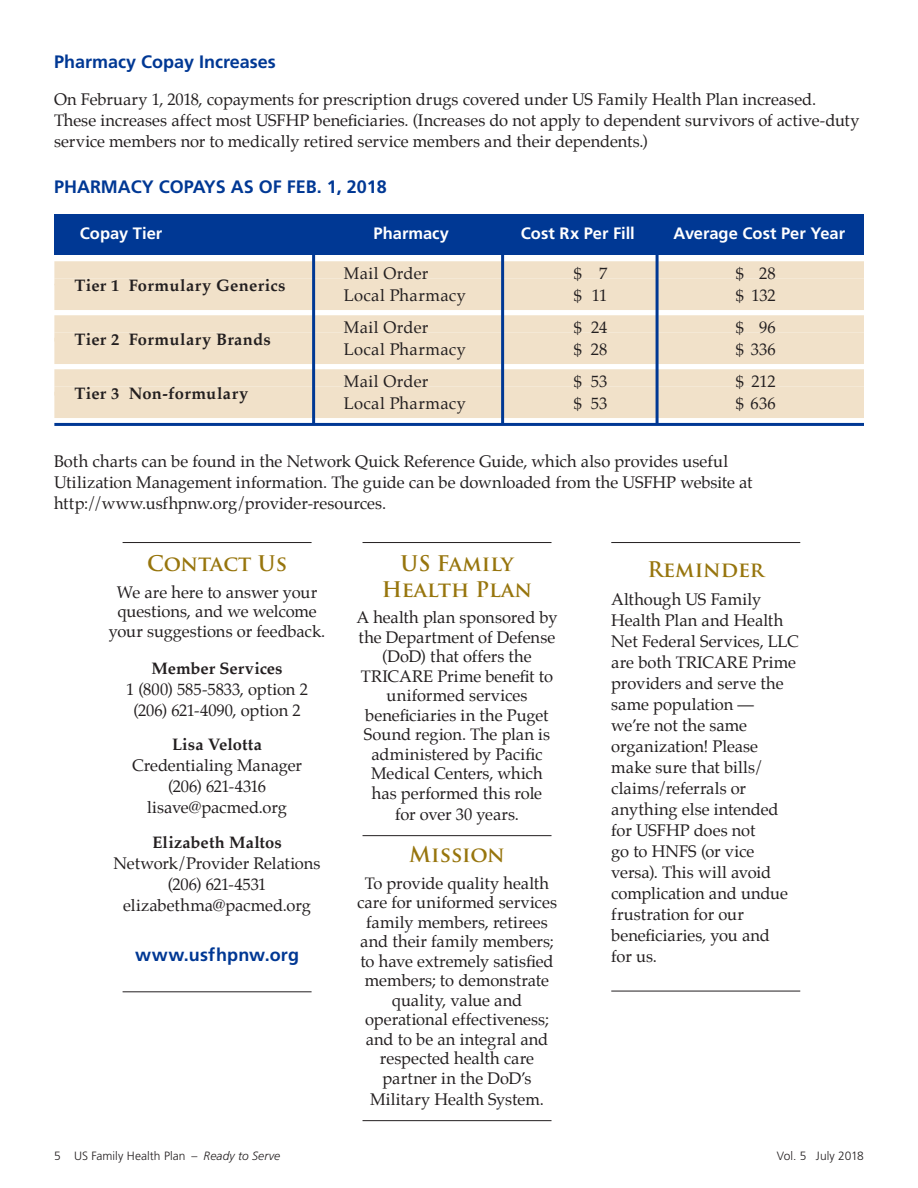
<style>
.page{position:relative;width:918px;height:1188px;background:#fff}
.page>*{position:absolute;margin:0;border:0;box-sizing:border-box;transform-origin:0 0}
.SUB_Gold_12_pt{font:700 21px/25.5px "Trajan Pro";color:#97750d;text-align:center}
.SUB_Sans_Italic_BLUE{font:700 18px "Frutiger";color:#003894}
.TEXT_BASIC{font:700 18px "Frutiger";letter-spacing:.01em;color:#003894}
.BODY_11_14{font:16.5px/21px "Palatino";letter-spacing:-.005em;color:#231f20;text-align:center}
.CHART_HORIZ_Light{font:16.5px "Palatino";letter-spacing:.02em;color:#231f20}
.CHART_HORIZ_Light-2{font:700 16.5px "Palatino";letter-spacing:.025em;color:#231f20}
.BODY_11_14-2{font:700 16.5px "Frutiger";color:#fff}
.BODY_11_14-3{font:700 16.5px "Palatino";letter-spacing:.005em;color:#231f20}
.t1{font:300 12px "Frutiger";letter-spacing:.005em;color:#231f20}
.s1{font-weight:700}
.s2{font-style:italic}
</style>
<div class="page">
<hr style="left:363px;top:835px;width:189px;height:1px;background:#231f20">
<hr style="left:363px;top:1120px;width:189px;height:1px;background:#231f20">
<hr style="left:363px;top:542px;width:189px;height:1px;background:#231f20">
<hr style="left:611px;top:542px;width:189px;height:1px;background:#231f20">
<hr style="left:611px;top:991px;width:189px;height:1px;background:#231f20">
<hr style="left:123px;top:542px;width:189px;height:1px;background:#231f20">
<hr style="left:123px;top:991px;width:189px;height:1px;background:#231f20">
<div style="left:54px;top:214px;width:810px;height:41px;background:#003894"></div>
<div style="left:54px;top:261px;width:810px;height:18px;background:#f1e1c9"></div>
<div style="left:54px;top:279px;width:810px;height:6px;background:#f1e1c9"></div>
<div style="left:54px;top:284px;width:810px;height:17px;background:#f1e1c9"></div>
<div style="left:54px;top:301px;width:810px;height:9px;background:#f1e1c9"></div>
<div style="left:54px;top:315px;width:810px;height:18px;background:#f1e1c9"></div>
<div style="left:54px;top:333px;width:810px;height:9px;background:#f1e1c9"></div>
<div style="left:54px;top:338px;width:810px;height:17px;background:#f1e1c9"></div>
<div style="left:54px;top:355px;width:810px;height:9px;background:#f1e1c9"></div>
<div style="left:54px;top:369px;width:810px;height:18px;background:#f1e1c9"></div>
<div style="left:54px;top:387px;width:810px;height:9px;background:#f1e1c9"></div>
<div style="left:54px;top:392px;width:810px;height:17px;background:#f1e1c9"></div>
<div style="left:54px;top:409px;width:810px;height:9px;background:#f1e1c9"></div>
<hr style="left:312px;top:253px;width:3px;height:171px;background:#003894">
<hr style="left:501px;top:253px;width:3px;height:171px;background:#003894">
<hr style="left:656px;top:253px;width:3px;height:171px;background:#003894">
<hr style="left:54px;top:423px;width:810px;height:3px;background:#003894">
<p class="SUB_Sans_Italic_BLUE" style="left:54px;top:51px;width:223px">Pharmacy Copay Increases</p>
<p class="BODY_11_14" style="left:54px;top:89px;width:807px;text-align:left">On February 1, 2018, copayments for prescription drugs covered under US Family Health Plan increased.<br>These increases affect most USFHP beneficiaries. (Increases do not apply to dependent survivors of active-duty service members nor to medically retired service members and their dependents.)</p>
<p class="SUB_Sans_Italic_BLUE" style="left:54px;top:177px;width:334px">PHARMACY COPAYS AS OF FEB. 1, 2018</p>
<p class="BODY_11_14-2" style="left:80px;top:224px;width:84px">Copay Tier</p>
<p class="BODY_11_14-2" style="left:374px;top:224px;width:77px">Pharmacy</p>
<p class="BODY_11_14-2" style="left:521px;top:224px;width:116px">Cost Rx Per Fill</p>
<p class="BODY_11_14-2" style="left:674px;top:224px;width:173px">Average Cost Per Year</p>
<p class="CHART_HORIZ_Light-2" style="left:75px;top:275px;width:212px">Tier 1 Formulary Generics</p>
<p class="CHART_HORIZ_Light" style="left:344px;top:259px;width:86px">Mail Order</p>
<p class="CHART_HORIZ_Light" style="left:574px;top:259px;width:35px">$ 7</p>
<p class="CHART_HORIZ_Light" style="left:736px;top:259px;width:42px">$ 28</p>
<p class="CHART_HORIZ_Light" style="left:344px;top:282px;width:124px">Local Pharmacy</p>
<p class="CHART_HORIZ_Light" style="left:574px;top:282px;width:35px">$ 11</p>
<p class="CHART_HORIZ_Light" style="left:736px;top:282px;width:42px">$ 132</p>
<p class="CHART_HORIZ_Light-2" style="left:75px;top:329px;width:198px">Tier 2 Formulary Brands</p>
<p class="CHART_HORIZ_Light" style="left:344px;top:313px;width:86px">Mail Order</p>
<p class="CHART_HORIZ_Light" style="left:574px;top:313px;width:35px">$ 24</p>
<p class="CHART_HORIZ_Light" style="left:736px;top:313px;width:42px">$ 96</p>
<p class="CHART_HORIZ_Light" style="left:344px;top:336px;width:124px">Local Pharmacy</p>
<p class="CHART_HORIZ_Light" style="left:574px;top:336px;width:35px">$ 28</p>
<p class="CHART_HORIZ_Light" style="left:736px;top:336px;width:42px">$ 336</p>
<p class="CHART_HORIZ_Light" style="left:344px;top:367px;width:86px">Mail Order</p>
<p class="CHART_HORIZ_Light" style="left:574px;top:367px;width:35px">$ 53</p>
<p class="CHART_HORIZ_Light" style="left:736px;top:367px;width:42px">$ 212</p>
<p class="CHART_HORIZ_Light" style="left:344px;top:390px;width:124px">Local Pharmacy</p>
<p class="CHART_HORIZ_Light" style="left:574px;top:390px;width:35px">$ 53</p>
<p class="CHART_HORIZ_Light" style="left:736px;top:390px;width:42px">$ 636</p>
<p class="BODY_11_14" style="left:54px;top:450px;width:700px;text-align:left">Both charts can be found in the Network Quick Reference Guide, which also provides useful<br>Utilization Management information. The guide can be downloaded from the USFHP website at http://www.usfhpnw.org/provider-resources.</p>
<p class="CHART_HORIZ_Light-2" style="left:75px;top:383px;width:175px">Tier 3 Non-formulary</p>
<p class="SUB_Gold_12_pt" style="left:147px;top:551px;width:142px">Contact Us</p>
<p class="BODY_11_14" style="left:109px;top:582px;width:218px;line-height:19.5px">We are here to answer your questions, and we welcome your suggestions or feedback.</p>
<p class="BODY_11_14-3" style="left:152px;top:658px;width:133px">Member Services</p>
<p class="BODY_11_14" style="left:126px;top:679px;width:183px">1 (800) 585-5833, option 2</p>
<p class="BODY_11_14" style="left:133px;top:700px;width:169px">(206) 621-4090, option 2</p>
<p class="BODY_11_14" style="left:132px;top:734px;width:172px"><span class="s1">Lisa Velotta<br></span>Credentialing Manager</p>
<p class="BODY_11_14" style="left:147px;top:776px;width:141px">(206) 621-4316 lisave@pacmed.org</p>
<p class="BODY_11_14-3" style="left:152px;top:832px;width:131px">Elizabeth Maltos</p>
<p class="BODY_11_14" style="left:114px;top:853px;width:209px">Network/Provider Relations</p>
<p class="BODY_11_14" style="left:168px;top:874px;width:100px">(206) 621-4531</p>
<p class="BODY_11_14" style="left:123px;top:895px;width:189px">elizabethma@pacmed.org</p>
<p class="TEXT_BASIC" style="left:135px;top:944px;width:166px">www.usfhpnw.org</p>
<p class="SUB_Gold_12_pt" style="left:382px;top:551px;width:152px">US Family<br>Health Plan</p>
<p class="BODY_11_14" style="left:356px;top:608px;width:203px;line-height:19.5px">A health plan sponsored by the Department of Defense (DoD) that offers the<br>TRICARE Prime benefit to uniformed services beneficiaries in the Puget<br>Sound region. The plan is administered by Pacific<br>Medical Centers, which<br>has performed this role</p>
<p class="BODY_11_14" style="left:395px;top:803px;width:126px">for over 30 years.</p>
<p class="SUB_Gold_12_pt" style="left:409px;top:842px;width:97px">Mission</p>
<p class="BODY_11_14" style="left:357px;top:873px;width:202px;line-height:19.5px">To provide quality health care for uniformed services family members, retirees and their family members; to have extremely satisfied members; to demonstrate quality, value and operational effectiveness; and to be an integral and respected health care partner in the DoD’s</p>
<p class="BODY_11_14" style="left:370px;top:1088px;width:175px">Military Health System.</p>
<p class="SUB_Gold_12_pt" style="left:647px;top:557px;width:118px">Reminder</p>
<p class="BODY_11_14" style="left:611px;top:589px;width:189px;text-align:left">Although US Family<br>Health Plan and Health<br>Net Federal Services, LLC are both TRICARE Prime providers and serve the same population —<br>we’re not the same organization! Please make sure that bills/ claims/referrals or anything else intended for USFHP does not<br>go to HNFS (or vice versa). This will avoid complication and undue frustration for our beneficiaries, you and<br>for us.</p>
<p class="t1" style="left:54px;top:1150px;width:228px">5 US Family Health Plan – <span class="s2">Ready to Serve</span></p>
<p class="t1" style="left:777px;top:1150px;width:89px">Vol. 5 July 2018</p>
</div>
